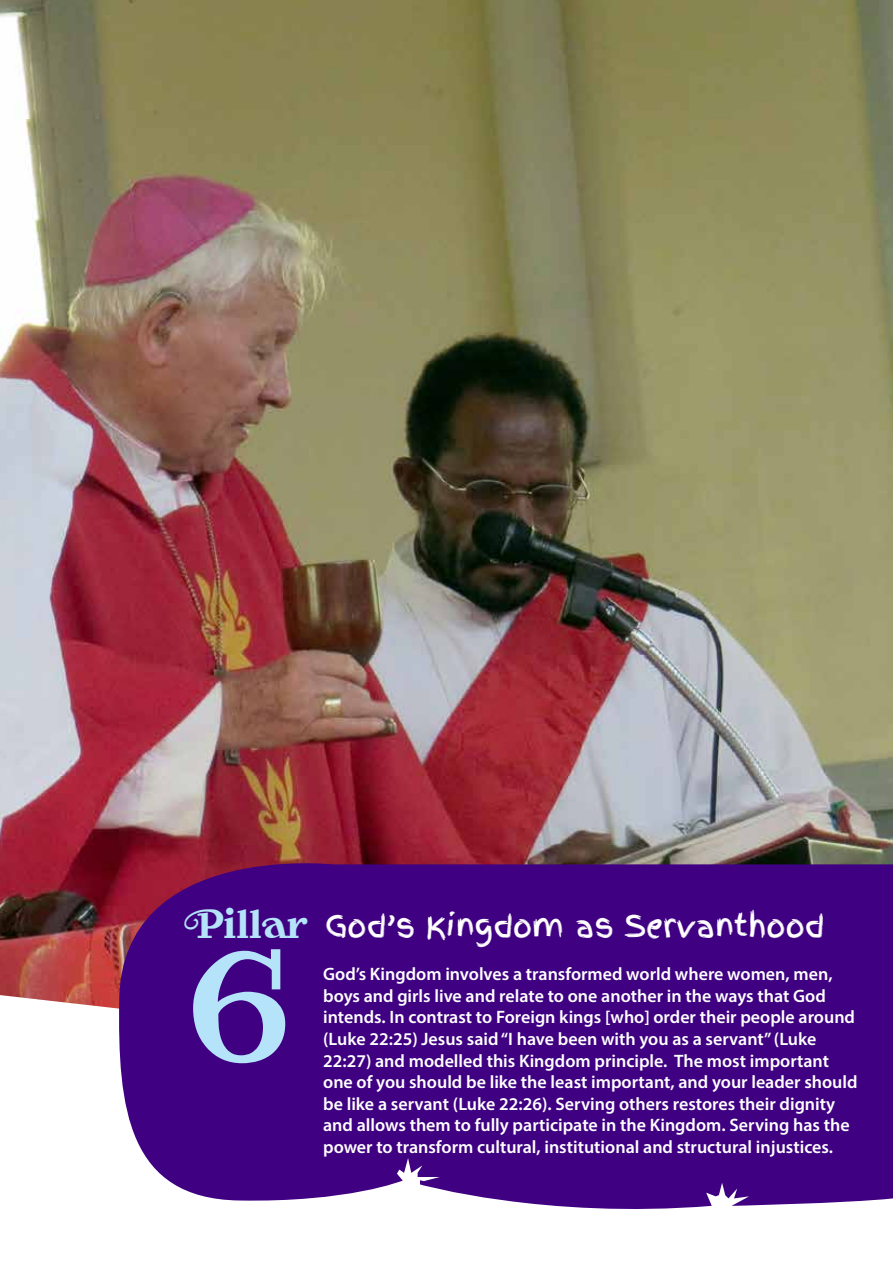
<style>
.page{position:relative;width:893px;height:1263px;background:#fff}
.page>*{position:absolute;margin:0;border:0;box-sizing:border-box;transform-origin:0 0}
.t1{font:136.5px "Rogers 2";color:#b4e3fa}
.t2{font:36px "Rogers 2";color:#b4e3fa}
.t3{font:30px "Finger Paint";color:#fff}
.t4{font:600 18px/21.6px "Myriad Pro";color:#fff}
</style>
<div class="page">
<img style="left:0;top:0;width:893px;height:1009px">
<svg style="left:117px;top:842px;width:776px;height:367px;fill:#3f0082"></svg>
<h2 class="t2" style="left:187px;top:906px;width:123px">Pillar</h2>
<h1 class="t1" style="left:187px;top:939px;width:109px">6</h1>
<h3 class="t3" style="left:325px;top:904px;width:501px">God’s Kingdom as Servanthood</h3>
<p class="t4" style="left:323px;top:963px;width:536px">God’s Kingdom involves a transformed world where women, men, boys and girls live and relate to one another in the ways that God intends. In contrast to Foreign kings [who] order their people around (Luke 22:25) Jesus said “I have been with you as a servant” (Luke 22:27) and modelled this Kingdom principle. The most important one of you should be like the least important, and your leader should be like a servant (Luke 22:26). Serving others restores their dignity and allows them to fully participate in the Kingdom. Serving has the power to transform cultural, institutional and structural injustices.</p>
</div>
